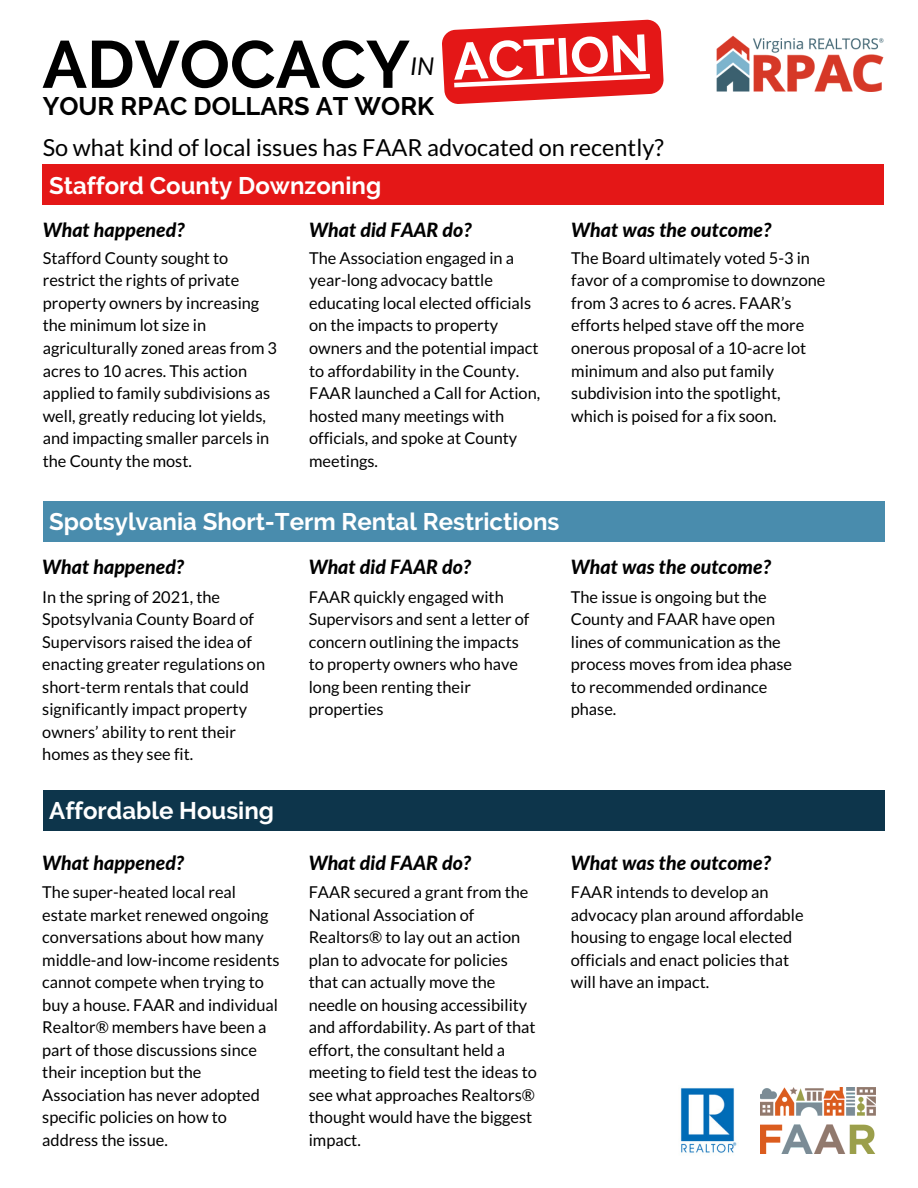
<style>
.page{position:relative;width:918px;height:1188px;background:#fff}
.page>*{position:absolute;margin:0;border:0;box-sizing:border-box;transform-origin:0 0}
.t1{font:700 66.6px "Raleway";color:#000}
.t2{font:700 51.75px "Raleway";color:#fff}
.t3{font:700 25.35px "Raleway";color:#000}
.t4{font:italic 24.45px "Lato";color:#000}
.t5{font:700 24px "Raleway";color:#fff}
.t6{font:23.55px "Lato";color:#000}
.t7{font:italic 800 19.5px "Lato";color:#000}
.t8{font:16.35px/22.5px "Lato";color:#000}
</style>
<div class="page">
<img style="left:717px;top:36px;width:166px;height:56px">
<div style="left:42px;top:164px;width:842px;height:41px;background:#e41717"></div>
<div style="left:43px;top:502px;width:841px;height:40px;background:#498cad"></div>
<div style="left:43px;top:790px;width:841px;height:41px;background:#0d354b"></div>
<img style="left:760px;top:1087px;width:116px;height:67px">
<img style="left:680px;top:1088px;width:57px;height:65px">
<svg style="left:442px;top:19px;width:222px;height:85px"></svg>
<p class="t2" style="left:451px;top:32px;width:197px;rotate:-3deg">ACTION</p>
<p class="t1" style="left:42px;top:25px;width:369px">ADVOCACY</p>
<p class="t3" style="left:43px;top:91px;width:393px">YOUR RPAC DOLLARS AT WORK</p>
<p class="t6" style="left:43px;top:133px;width:622px">So what kind of local issues has FAAR advocated on recently?</p>
<p class="t4" style="left:411px;top:51px;width:25px">IN</p>
<p class="t5" style="left:49px;top:171px;width:334px">Stafford County Downzoning</p>
<p class="t7" style="left:43px;top:218px;width:144px">What happened?</p>
<p class="t7" style="left:309px;top:218px;width:164px">What did FAAR do?</p>
<p class="t7" style="left:571px;top:218px;width:202px">What was the outcome?</p>
<p class="t8" style="left:43px;top:246px;width:236px">Stafford County sought to restrict the rights of private property owners by increasing the minimum lot size in agriculturally zoned areas from 3 acres to 10 acres. This action applied to family subdivisions as well, greatly reducing lot yields, and impacting smaller parcels in the County the most.</p>
<p class="t8" style="left:309px;top:246px;width:233px">The Association engaged in a year-long advocacy battle educating local elected officials on the impacts to property owners and the potential impact to affordability in the County.<br>FAAR launched a Call for Action, hosted many meetings with officials, and spoke at County meetings.</p>
<p class="t8" style="left:571px;top:246px;width:256px">The Board ultimately voted 5-3 in favor of a compromise to downzone from 3 acres to 6 acres. FAAR’s efforts helped stave off the more onerous proposal of a 10-acre lot minimum and also put family subdivision into the spotlight, which is poised for a fix soon.</p>
<p class="t5" style="left:49px;top:508px;width:512px">Spotsylvania Short-Term Rental Restrictions</p>
<p class="t7" style="left:42px;top:554px;width:144px">What happened?</p>
<p class="t7" style="left:309px;top:554px;width:164px">What did FAAR do?</p>
<p class="t7" style="left:571px;top:554px;width:202px">What was the outcome?</p>
<p class="t8" style="left:42px;top:585px;width:224px">In the spring of 2021, the<br>Spotsylvania County Board of<br>Supervisors raised the idea of enacting greater regulations on short-term rentals that could significantly impact property owners’ ability to rent their homes as they see fit.</p>
<p class="t8" style="left:309px;top:585px;width:222px">FAAR quickly engaged with<br>Supervisors and sent a letter of concern outlining the impacts to property owners who have long been renting their properties</p>
<p class="t8" style="left:571px;top:585px;width:223px">The issue is ongoing but the<br>County and FAAR have open lines of communication as the process moves from idea phase to recommended ordinance phase.</p>
<p class="t5" style="left:49px;top:796px;width:226px">Affordable Housing</p>
<p class="t7" style="left:42px;top:850px;width:144px">What happened?</p>
<p class="t7" style="left:309px;top:850px;width:164px">What did FAAR do?</p>
<p class="t7" style="left:571px;top:850px;width:202px">What was the outcome?</p>
<p class="t8" style="left:42px;top:881px;width:239px">The super-heated local real estate market renewed ongoing conversations about how many middle-and low-income residents cannot compete when trying to buy a house. FAAR and individual<br>Realtor® members have been a part of those discussions since their inception but the<br>Association has never adopted specific policies on how to address the issue.</p>
<p class="t8" style="left:309px;top:881px;width:230px">FAAR secured a grant from the<br>National Association of<br>Realtors® to lay out an action plan to advocate for policies that can actually move the needle on housing accessibility and affordability. As part of that effort, the consultant held a meeting to field test the ideas to see what approaches Realtors® thought would have the biggest impact.</p>
<p class="t8" style="left:571px;top:881px;width:234px">FAAR intends to develop an advocacy plan around affordable housing to engage local elected officials and enact policies that will have an impact.</p>
</div>
